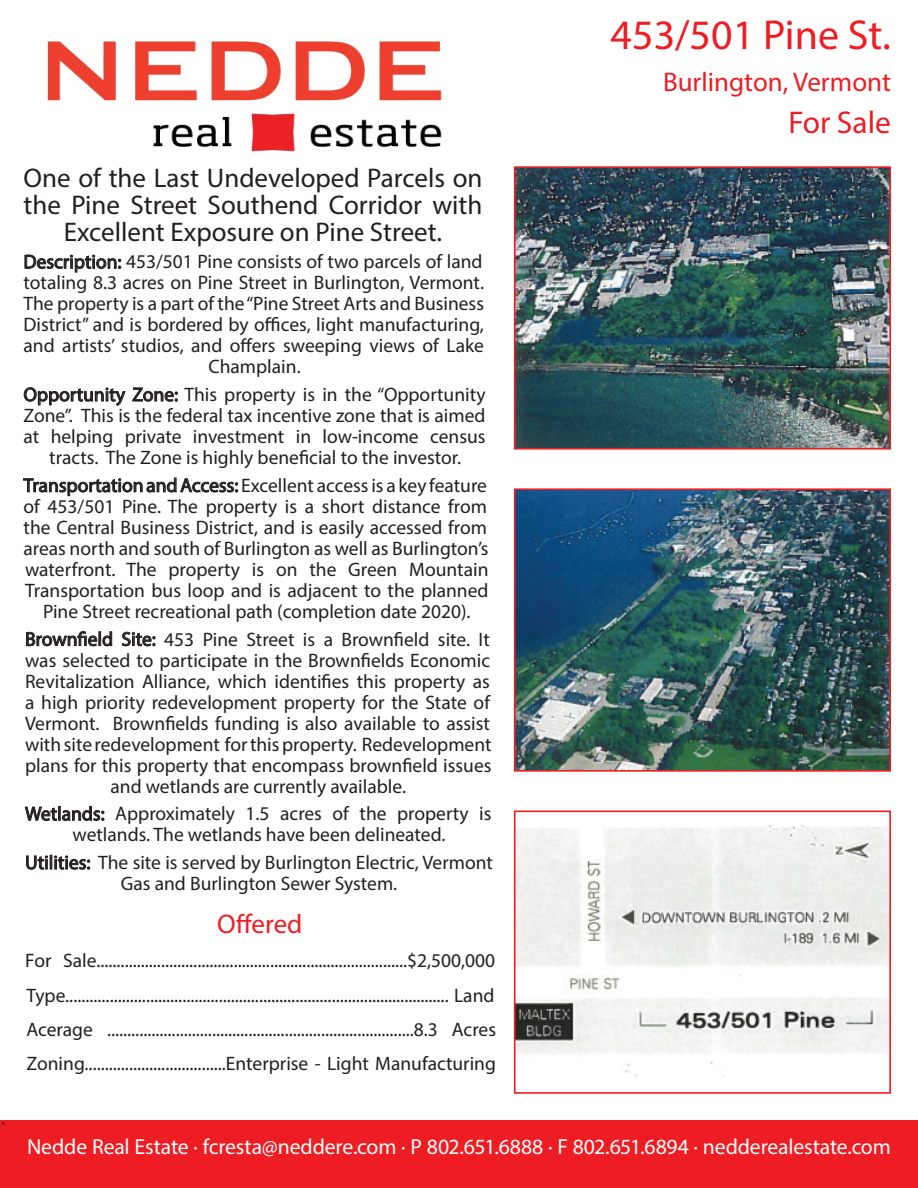
<style>
.page{position:relative;width:918px;height:1188px;background:#fff}
.page>*{position:absolute;margin:0;border:0;box-sizing:border-box;transform-origin:0 0}
.t1{font:42px "Myriad Pro";color:#ee1d23}
.t2{font:31.5px "Myriad Pro";color:#ee1d23}
.t3{font:27px/27px "Myriad Pro";color:#231f20;text-align:center}
.t4{font:27px "Myriad Pro";color:#ee1d23}
.t5{font:21.75px "Myriad Pro";letter-spacing:-.005em;color:#fff}
.t6{font:19.5px/21px "Myriad Pro";color:#231f20;text-align:center}
.t7{font:18px "Minion Pro";color:#231f20}
</style>
<div class="page">
<img style="left:47px;top:40px;width:395px;height:112px">
<svg style="left:24px;top:254px;width:97px;height:19px"></svg>
<svg style="left:24px;top:387px;width:102px;height:19px"></svg>
<svg style="left:132px;top:387px;width:46px;height:15px"></svg>
<svg style="left:23px;top:477px;width:215px;height:20px"></svg>
<svg style="left:26px;top:631px;width:86px;height:16px"></svg>
<svg style="left:121px;top:631px;width:35px;height:16px"></svg>
<svg style="left:24px;top:806px;width:80px;height:15px"></svg>
<svg style="left:26px;top:855px;width:64px;height:15px"></svg>
<div style="left:0;top:1120px;width:918px;height:68px;background:#ee1d23"></div>
<img style="left:517px;top:169px;width:371px;height:278px">
<div style="left:514px;top:166px;width:377px;height:284px;border:2px solid #ee1d23"></div>
<img style="left:517px;top:825px;width:371px;height:253px">
<div style="left:514px;top:811px;width:377px;height:283px;border:2px solid #ee1d23"></div>
<img style="left:517px;top:491px;width:371px;height:278px">
<div style="left:514px;top:488px;width:377px;height:284px;border:2px solid #ee1d23"></div>
<p class="t7" style="left:0;top:1116px;width:9px">`</p>
<h3 class="t3" style="left:24px;top:164px;width:460px">One of the Last Undeveloped Parcels on the Pine Street Southend Corridor with<br>Excellent Exposure on Pine Street.</h3>
<p class="t6" style="left:24px;top:251px;width:462px">Description: 453/501 Pine consists of two parcels of land totaling 8.3 acres on Pine Street in Burlington, Vermont.<br>The property is a part of the “Pine Street Arts and Business District” and is bordered by offices, light manufacturing, and artists’ studios, and offers sweeping views of Lake Champlain.</p>
<p class="t6" style="left:24px;top:384px;width:464px">Opportunity Zone: This property is in the “Opportunity Zone”. This is the federal tax incentive zone that is aimed at helping private investment in low-income census tracts. The Zone is highly beneficial to the investor.</p>
<p class="t6" style="left:24px;top:474px;width:467px">Transportation and Access: Excellent access is a key feature of 453/501 Pine. The property is a short distance from the Central Business District, and is easily accessed from areas north and south of Burlington as well as Burlington’s waterfront. The property is on the Green Mountain Transportation bus loop and is adjacent to the planned Pine Street recreational path (completion date 2020).</p>
<p class="t6" style="left:25px;top:628px;width:468px">Brownfield Site: 453 Pine Street is a Brownfield site. It was selected to participate in the Brownfields Economic Revitalization Alliance, which identifies this property as a high priority redevelopment property for the State of Vermont. Brownfields funding is also available to assist with site redevelopment for this property. Redevelopment plans for this property that encompass brownfield issues and wetlands are currently available.</p>
<p class="t6" style="left:25px;top:803px;width:468px">Wetlands: Approximately 1.5 acres of the property is wetlands. The wetlands have been delineated.</p>
<p class="t6" style="left:25px;top:852px;width:469px">Utilities: The site is served by Burlington Electric, Vermont<br>Gas and Burlington Sewer System.</p>
<h3 class="t4" style="left:217px;top:908px;width:87px">Offered</h3>
<p class="t6" style="left:25px;top:944px;width:473px;line-height:34.2px;text-align:justify">For Sale.............................................................................$2,500,000<br>Type............................................................................................... Land Acerage ............................................................................8.3 Acres Zoning...................................Enterprise - Light Manufacturing</p>
<h1 class="t1" style="left:611px;top:10px;width:282px">453/501 Pine St.</h1>
<h3 class="t4" style="left:663px;top:66px;width:229px">Burlington, Vermont</h3>
<h2 class="t2" style="left:788px;top:104px;width:104px">For Sale</h2>
<p class="t5" style="left:27px;top:1133px;width:865px">Nedde Real Estate · fcresta@neddere.com · P 802.651.6888 · F 802.651.6894 · nedderealestate.com</p>
</div>
